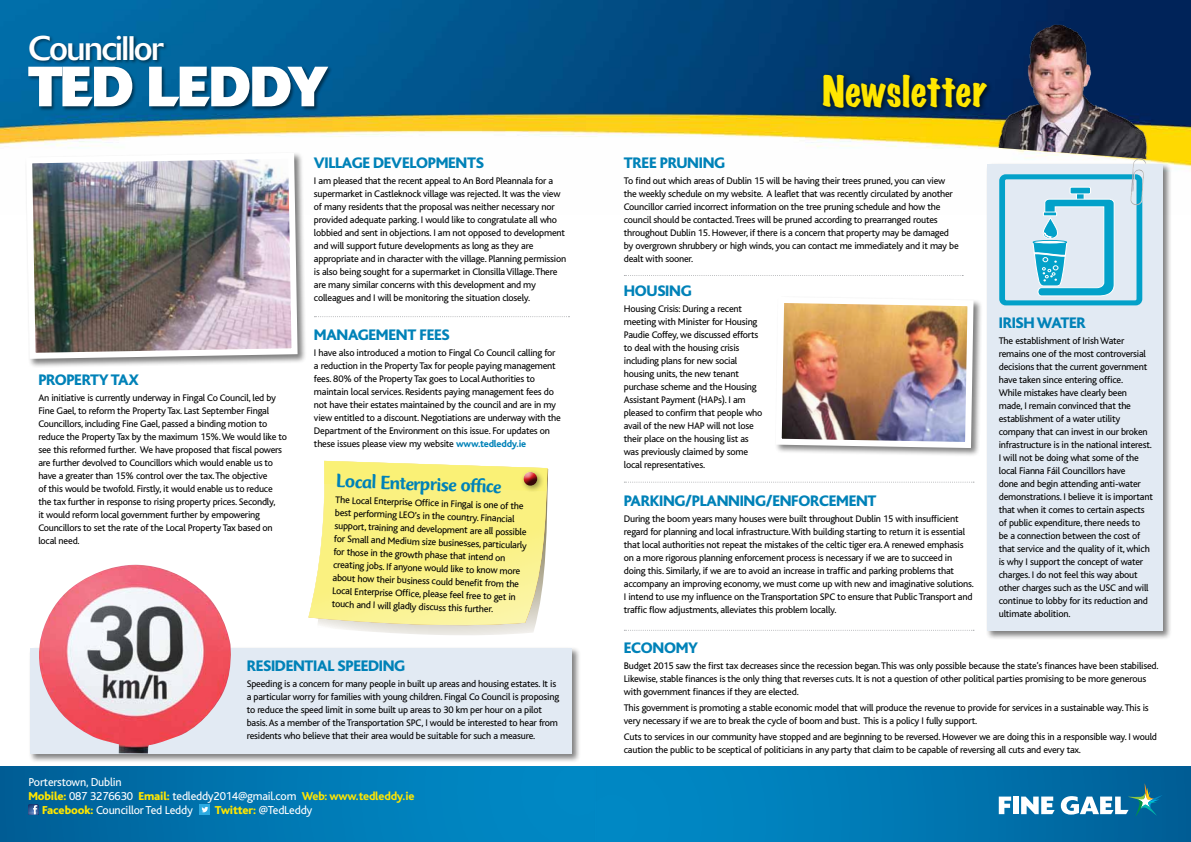
<style>
.page{position:relative;width:1191px;height:842px;background:#fff}
.page>*{position:absolute;margin:0;border:0;box-sizing:border-box;transform-origin:0 0}
.t1{font:700 56.1px "Delta";letter-spacing:-.03em;color:#fff}
.t2{font:expanded 38.3px "Marker Felt";letter-spacing:.005em;color:#ffe600;scale:.96 1}
.t3{font:33.7px "Delta";letter-spacing:-.04em;color:#fff}
.t4{font:500 20px "Mercurius";color:#0082b8}
.t5{font:800 16px "Bliss";letter-spacing:-.02em;color:#0082b8}
.t6{font:12px "Bliss";letter-spacing:-.015em;color:#fff}
.t7{font:10px/13px "Bliss";letter-spacing:-.02em;color:#000}
.s1{font-weight:800;color:#0082b8}
.s2{font-weight:800;color:#ffe600}
</style>
<div class="page">
<img style="left:0;top:766px;width:1191px;height:76px">
<img style="left:0;top:0;width:1191px;height:170px">
<img style="left:962px;top:9px;width:189px;height:150px">
<svg style="left:998px;top:796px;width:13px;height:18px"></svg>
<div style="left:1012px;top:796px;width:6px;height:18px;background:#fff"></div>
<svg style="left:1021px;top:796px;width:33px;height:18px"></svg>
<svg style="left:1060px;top:783px;width:102px;height:34px"></svg>
<svg style="left:28px;top:804px;width:10px;height:10px"></svg>
<div style="left:27px;top:66px;width:306px;height:46px;background:#000;opacity:.5"></div>
<div style="left:28px;top:35px;width:140px;height:30px;background:#000;opacity:.5"></div>
<div style="left:819px;top:71px;width:174px;height:43px;background:#000;opacity:.75"></div>
<div style="left:985px;top:163px;width:187px;height:477px;background:#000;opacity:.5"></div>
<div style="left:987px;top:164px;width:175px;height:467px;background:#e2eaf3"></div>
<div style="left:200px;top:804px;width:10px;height:11px;background:#2caae1"></div>
<svg style="left:201px;top:807px;width:7px;height:5px"></svg>
<div style="left:28px;top:646px;width:552px;height:117px;background:#000;opacity:.5"></div>
<div style="left:30px;top:648px;width:541px;height:106px;background:#e2eaf3"></div>
<svg style="left:314px;top:316px;width:255px;height:1px"></svg>
<svg style="left:624px;top:275px;width:339px;height:1px"></svg>
<svg style="left:624px;top:482px;width:350px;height:1px"></svg>
<svg style="left:624px;top:630px;width:350px;height:1px"></svg>
<div style="left:25px;top:151px;width:282px;height:217px;background:#000;opacity:.5"></div>
<img style="left:23px;top:150px;width:278px;height:212px">
<div style="left:774px;top:295px;width:209px;height:162px;background:#000;opacity:.5"></div>
<img style="left:774px;top:295px;width:202px;height:156px">
<svg style="left:383px;top:632px;width:150px;height:3px"></svg>
<svg style="left:322px;top:469px;width:227px;height:162px;fill:#e7e5df"></svg>
<svg style="left:308px;top:460px;width:240px;height:165px"></svg>
<img style="left:33px;top:565px;width:201px;height:188px">
<div style="left:999px;top:174px;width:143px;height:132px;border:5px solid #03a1c9;border-radius:4px"></div>
<svg style="left:1032px;top:187px;width:82px;height:109px"></svg>
<img style="left:1130px;top:158px;width:14px;height:47px">
<h3 class="t3" style="left:28px;top:28px;width:136px">Councillor</h3>
<h1 class="t1" style="left:28px;top:52px;width:301px">TED LEDDY</h1>
<h3 class="t5" style="left:38px;top:371px;width:102px">PROPERTY TAX</h3>
<p class="t7" style="left:38px;top:391px;width:250px">An initiative is currently underway in Fingal Co Council, led by Fine Gael, to reform the Property Tax. Last September Fingal Councillors, including Fine Gael, passed a binding motion to reduce the Property Tax by the maximum 15%. We would like to see this reformed further. We have proposed that fiscal powers are further devolved to Councillors which would enable us to have a greater than 15% control over the tax. The objective<br>of this would be twofold. Firstly, it would enable us to reduce the tax further in response to rising property prices. Secondly,<br>it would reform local government further by empowering Councillors to set the rate of the Local Property Tax based on local need.</p>
<h3 class="t5" style="left:314px;top:154px;width:172px">VILLAGE DEVELOPMENTS</h3>
<p class="t7" style="left:314px;top:174px;width:254px">I am pleased that the recent appeal to An Bord Pleannala for a supermarket in Castleknock village was rejected. It was the view of many residents that the proposal was neither necessary nor provided adequate parking. I would like to congratulate all who lobbied and sent in objections. I am not opposed to development and will support future developments as long as they are appropriate and in character with the village. Planning permission is also being sought for a supermarket in Clonsilla Village. There are many similar concerns with this development and my colleagues and I will be monitoring the situation closely.</p>
<h3 class="t5" style="left:314px;top:327px;width:137px">MANAGEMENT FEES</h3>
<p class="t7" style="left:314px;top:346px;width:248px">I have also introduced a motion to Fingal Co Council calling for a reduction in the Property Tax for people paying management fees. 80% of the Property Tax goes to Local Authorities to maintain local services. Residents paying management fees do not have their estates maintained by the council and are in my view entitled to a discount. Negotiations are underway with the Department of the Environment on this issue. For updates on these issues please view my website <span class="s1">www.tedleddy.ie</span></p>
<h3 class="t4" style="left:336px;top:469px;width:167px;rotate:2deg">Local Enterprise offi ce</h3>
<p class="t7" style="left:336px;top:493px;width:194px;rotate:2deg">The Local Enterprise Offi ce in Fingal is one of the best performing LEO’s in the country. Financial support, training and development are all possible for Small and Medium size businesses, particularly for those in the growth phase that intend on creating jobs. If anyone would like to know more about how their business could benefi t from the Local Enterprise Offi ce, please feel free to get in touch and I will gladly discuss this further.</p>
<h3 class="t5" style="left:247px;top:658px;width:160px">RESIDENTIAL SPEEDING</h3>
<p class="t7" style="left:247px;top:678px;width:314px">Speeding is a concern for many people in built up areas and housing estates. It is a particular worry for families with young children. Fingal Co Council is proposing to reduce the speed limit in some built up areas to 30 km per hour on a pilot basis. As a member of the Transportation SPC, I would be interested to hear from residents who believe that their area would be suitable for such a measure.</p>
<p class="t6" style="left:28px;top:775px;width:95px">Porterstown, Dublin</p>
<p class="t6" style="left:28px;top:789px;width:388px"><span class="s2">MOBILE:</span> 087 3276630 <span class="s2">EMAIL:</span> tedleddy2014@gmail.com <span class="s2">Web: www.tedleddy.ie</span></p>
<p class="t6" style="left:42px;top:803px;width:152px"><span class="s2">FACEBOOK:</span> Councillor Ted Leddy</p>
<p class="t6" style="left:215px;top:803px;width:99px"><span class="s2">TWITTER:</span> @TedLeddy</p>
<h2 class="t2" style="left:822px;top:61px;width:173px">Newsletter</h2>
<h3 class="t5" style="left:624px;top:154px;width:103px">TREE PRUNING</h3>
<p class="t7" style="left:624px;top:174px;width:336px">To find out which areas of Dublin 15 will be having their trees pruned, you can view the weekly schedule on my website. A leaflet that was recently circulated by another Councillor carried incorrect information on the tree pruning schedule and how the council should be contacted. Trees will be pruned according to prearranged routes throughout Dublin 15. However, if there is a concern that property may be damaged by overgrown shrubbery or high winds, you can contact me immediately and it may be dealt with sooner.</p>
<h3 class="t5" style="left:624px;top:282px;width:69px">HOUSING</h3>
<p class="t7" style="left:624px;top:302px;width:140px">Housing Crisis: During a recent meeting with Minister for Housing<br>Paudie Coffey, we discussed efforts to deal with the housing crisis including plans for new social housing units, the new tenant purchase scheme and the Housing<br>Assistant Payment (HAPs). I am pleased to confirm that people who avail of the new HAP will not lose their place on the housing list as was previously claimed by some local representatives.</p>
<h3 class="t5" style="left:624px;top:493px;width:254px">PARKING/PLANNING/ENFORCEMENT</h3>
<p class="t7" style="left:624px;top:513px;width:351px">During the boom years many houses were built throughout Dublin 15 with insufficient regard for planning and local infrastructure. With building starting to return it is essential that local authorities not repeat the mistakes of the celtic tiger era. A renewed emphasis on a more rigorous planning enforcement process is necessary if we are to succeed in doing this. Similarly, if we are to avoid an increase in traffic and parking problems that accompany an improving economy, we must come up with new and imaginative solutions.<br>I intend to use my influence on the Transportation SPC to ensure that Public Transport and traffic flow adjustments, alleviates this problem locally.</p>
<h3 class="t5" style="left:624px;top:640px;width:76px">ECONOMY</h3>
<p class="t7" style="left:624px;top:659px;width:536px">Budget 2015 saw the first tax decreases since the recession began. This was only possible because the state’s finances have been stabilised.<br>Likewise, stable finances is the only thing that reverses cuts. It is not a question of other political parties promising to be more generous with government finances if they are elected.</p>
<p class="t7" style="left:624px;top:701px;width:526px">This government is promoting a stable economic model that will produce the revenue to provide for services in a sustainable way. This is very necessary if we are to break the cycle of boom and bust. This is a policy I fully support.</p>
<p class="t7" style="left:624px;top:730px;width:535px">Cuts to services in our community have stopped and are beginning to be reversed. However we are doing this in a responsible way. I would caution the public to be sceptical of politicians in any party that claim to be capable of reversing all cuts and every tax.</p>
<h3 class="t5" style="left:998px;top:315px;width:88px">IRISH WATER</h3>
<p class="t7" style="left:998px;top:335px;width:156px">The establishment of Irish Water remains one of the most controversial decisions that the current government have taken since entering office.<br>While mistakes have clearly been made, I remain convinced that the establishment of a water utility company that can invest in our broken infrastructure is in the national interest.<br>I will not be doing what some of the local Fianna Fáil Councillors have<br>done and begin attending anti-water demonstrations. I believe it is important that when it comes to certain aspects of public expenditure, there needs to<br>be a connection between the cost of that service and the quality of it, which is why I support the concept of water charges. I do not feel this way about other charges such as the USC and will continue to lobby for its reduction and ultimate abolition.</p>
</div>
